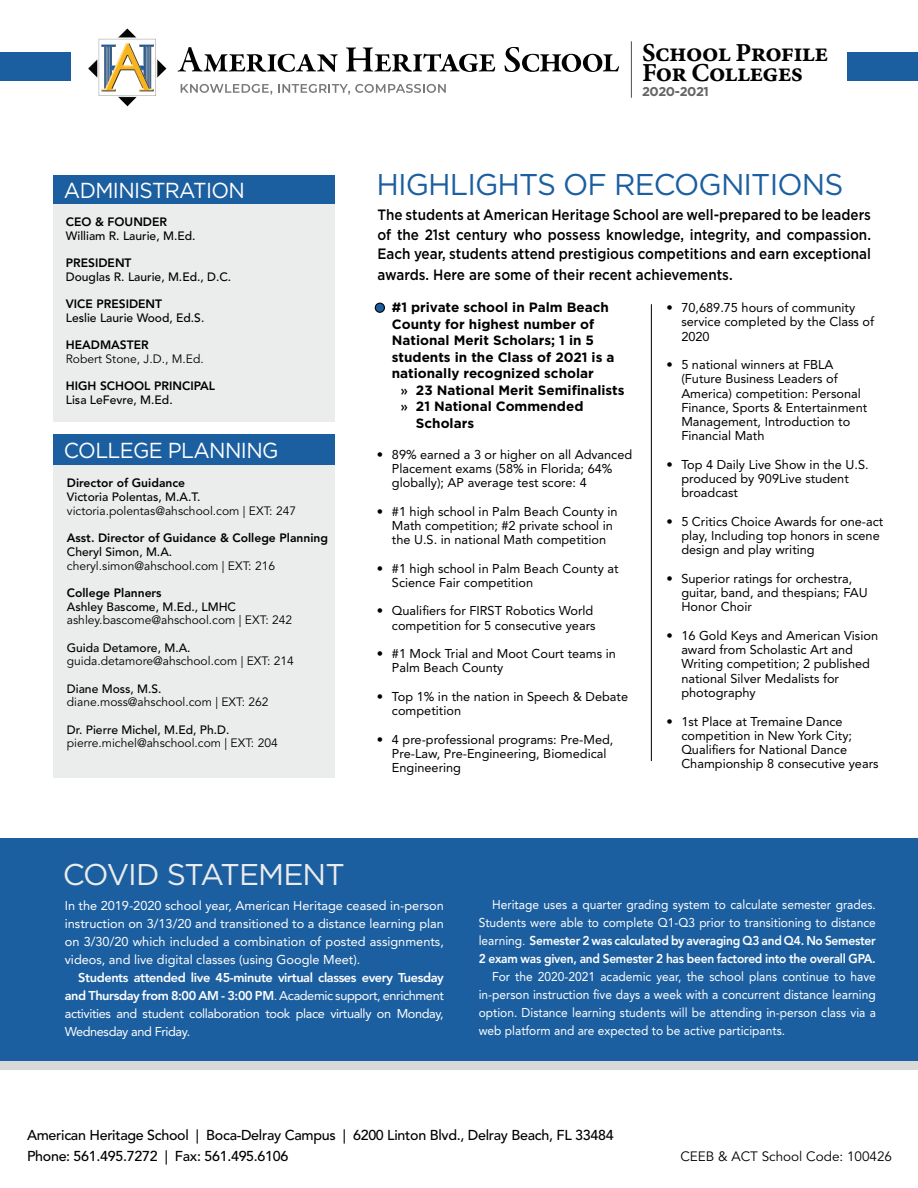
<style>
.page{position:relative;width:918px;height:1188px;background:#fff}
.page>*{position:absolute;margin:0;border:0;box-sizing:border-box;transform-origin:0 0}
.t1{font:30px "Gotham HTF";letter-spacing:-.03em;color:#1c5fa0}
.t2{font:30px "Gotham HTF";letter-spacing:-.03em;color:#ebecec}
.t3{font:25.95px/19.8px "Minion Pro Bold Capt";letter-spacing:-.03em;color:#000}
.t4{font:21.75px "Gotham HTF";letter-spacing:-.03em;color:#fff;scale:.96 1}
.t5{font:500 15px/19.5px "Gotham HTF";color:#000;text-align:justify;scale:.9 1}
.t6{font:500 14.25px/21px "Avenir LT Std";letter-spacing:-.02em;color:#000}
.t7{font:700 13.5px/16.5px "Gotham HTF";color:#000}
.t8{font:13.5px "Avenir LT Std";color:#000}
.t9{font:12.75px/14.2px "Avenir LT Std";color:#000}
.t10{font:12.75px/18px "Avenir LT Std";color:#fff;text-align:justify;scale:.94 1}
.t11{font:12.75px/18px "Avenir LT Std";color:#fff;text-align:justify}
.t12{font:700 12.75px "Gotham HTF";letter-spacing:-.03em;color:#636466}
.t13{font:12px "Avenir LT Std";color:#000}
.t14{font:500 12px "Avenir LT Std";color:#000}
.t15{font:800 12px "Avenir LT Std";color:#000}
.s1{font-family:"Avenir";font-weight:800}
.s2{font-weight:800}
.s3{font-style:inherit}
</style>
<div class="page">
<div style="left:53px;top:465px;width:282px;height:313px;background:#ebecec"></div>
<div style="left:53px;top:175px;width:282px;height:30px;background:#1c5fa0"></div>
<div style="left:53px;top:434px;width:282px;height:30px;background:#1c5fa0"></div>
<div style="left:0;top:848px;width:918px;height:222px;background:#d9d9d9"></div>
<div style="left:0;top:838px;width:918px;height:223px;background:#1c5fa0"></div>
<svg style="left:178px;top:47px;width:160px;height:25px"></svg>
<svg style="left:346px;top:47px;width:149px;height:25px"></svg>
<svg style="left:505px;top:47px;width:114px;height:25px"></svg>
<svg style="left:181px;top:84px;width:91px;height:11px"></svg>
<svg style="left:278px;top:84px;width:168px;height:11px"></svg>
<hr style="left:631px;top:41px;width:1px;height:57px;background:#4d4d4f">
<svg style="left:88px;top:28px;width:79px;height:79px"></svg>
<div style="left:848px;top:53px;width:70px;height:28px;background:#1c5fa0"></div>
<div style="left:0;top:53px;width:70px;height:28px;background:#1c5fa0"></div>
<div style="left:53px;top:205px;width:282px;height:217px;background:#ebecec"></div>
<hr style="left:651px;top:304px;width:1px;height:457px;background:#000">
<div style="left:375px;top:303px;width:9px;height:9px;background:#1c5fa0;border-radius:50%"></div>
<div style="left:375px;top:303px;width:10px;height:10px;border:1px solid #000;border-radius:50%"></div>
<h3 class="t4" style="left:64px;top:178px;width:190px">ADMINISTRATION</h3>
<p class="t15" style="left:66px;top:215px;width:103px">CEO &amp; FOUNDER</p>
<p class="t14" style="left:66px;top:229px;width:131px">William R. Laurie, M.Ed.</p>
<p class="t15" style="left:66px;top:256px;width:67px">PRESIDENT</p>
<p class="t14" style="left:66px;top:270px;width:167px">Douglas R. Laurie, M.Ed., D.C.</p>
<p class="t15" style="left:66px;top:297px;width:98px">VICE PRESIDENT</p>
<p class="t14" style="left:66px;top:311px;width:140px">Leslie Laurie Wood, Ed.S.</p>
<p class="t15" style="left:66px;top:338px;width:84px">HEADMASTER</p>
<p class="t13" style="left:66px;top:352px;width:139px">Robert Stone, J.D., M.Ed.</p>
<p class="t15" style="left:66px;top:379px;width:151px">HIGH SCHOOL PRINCIPAL</p>
<p class="t14" style="left:66px;top:393px;width:108px">Lisa LeFevre, M.Ed.</p>
<h3 class="t4" style="left:64px;top:438px;width:225px">COLLEGE PLANNING</h3>
<p class="t15" style="left:67px;top:476px;width:120px">Director of Guidance</p>
<p class="t14" style="left:67px;top:490px;width:135px">Victoria Polentas, M.A.T.</p>
<p class="t13" style="left:67px;top:504px;width:231px">victoria.polentas@ahschool.com | EXT: 247</p>
<p class="t15" style="left:67px;top:531px;width:263px">Asst. Director of Guidance &amp; College Planning</p>
<p class="t14" style="left:67px;top:545px;width:107px">Cheryl Simon, M.A.</p>
<p class="t13" style="left:67px;top:558px;width:210px">cheryl.simon@ahschool.com | EXT: 216</p>
<p class="t15" style="left:67px;top:586px;width:96px">College Planners</p>
<p class="t14" style="left:67px;top:599px;width:171px">Ashley Bascome, M.Ed., LMHC</p>
<p class="t13" style="left:67px;top:613px;width:227px">ashley.bascome@ahschool.com | EXT: 242</p>
<p class="t14" style="left:67px;top:641px;width:125px">Guida Detamore, M.A.</p>
<p class="t13" style="left:67px;top:654px;width:229px">guida.detamore@ahschool.com | EXT: 214</p>
<p class="t14" style="left:67px;top:682px;width:96px">Diane Moss, M.S.</p>
<p class="t13" style="left:67px;top:695px;width:203px">diane.moss@ahschool.com | EXT: 262</p>
<p class="t14" style="left:67px;top:723px;width:164px">Dr. Pierre Michel, M.Ed, Ph.D.</p>
<p class="t13" style="left:67px;top:736px;width:212px">pierre.michel@ahschool.com | EXT: 204</p>
<h2 class="t3" style="left:642px;top:44px;width:188px">School Profile<br>For Colleges</h2>
<p class="t12" style="left:642px;top:84px;width:68px">2020-2021</p>
<h1 class="t1" style="left:376px;top:168px;width:468px">HIGHLIGHTS OF RECOGNITIONS</h1>
<p class="t5" style="left:377px;top:205px;width:550px">The students at American Heritage School are well-prepared to be leaders of the 21st century who possess knowledge, integrity, and compassion.<br>Each year, students attend prestigious competitions and earn exceptional</p>
<p class="t5" style="left:377px;top:265px;width:396px">awards. Here are some of their recent achievements.</p>
<p class="t7" style="left:392px;top:299px;width:224px">#1 private school in Palm Beach<br>County for highest number of<br>National Merit Scholars; 1 in 5 students in the Class of 2021 is a nationally recognized scholar</p>
<p class="t7" style="left:401px;top:382px;width:225px"><span class="s1">»</span> 23 National Merit Semifinalists</p>
<p class="t7" style="left:401px;top:398px;width:184px"><span class="s1">»</span> 21 National Commended</p>
<p class="t7" style="left:416px;top:415px;width:60px">Scholars</p>
<p class="t9" style="left:392px;top:447px;width:242px;text-indent:-15px">• 89% earned a 3 or higher on all Advanced<br>Placement exams (58% in Florida; 64% globally); AP average test score: 4</p>
<p class="t9" style="left:392px;top:504px;width:227px;text-indent:-15px">• #1 high school in Palm Beach County in<br>Math competition; #2 private school in the U.S. in national Math competition</p>
<p class="t9" style="left:392px;top:561px;width:228px;text-indent:-15px">• #1 high school in Palm Beach County at<br>Science Fair competition</p>
<p class="t9" style="left:377px;top:604px;width:220px;text-align:right">• Qualifiers for FIRST Robotics World competition for 5 consecutive years</p>
<p class="t9" style="left:392px;top:647px;width:225px;text-indent:-15px">• #1 Mock Trial and Moot Court teams in<br>Palm Beach County</p>
<p class="t9" style="left:392px;top:689px;width:238px;text-indent:-15px">• Top 1% in the nation in Speech &amp; Debate competition</p>
<p class="t9" style="left:392px;top:732px;width:223px;text-indent:-15px">• 4 pre-professional programs: Pre-Med,<br>Pre-Law, Pre-Engineering, Biomedical<br>Engineering</p>
<p class="t9" style="left:681px;top:301px;width:194px;text-indent:-15px">• 70,689.75 hours of community service completed by the Class of<br>2020</p>
<p class="t9" style="left:681px;top:358px;width:187px;text-indent:-15px">• 5 national winners at FBLA (Future Business Leaders of<br>America) competition: Personal<br>Finance, Sports &amp; Entertainment<br>Management, Introduction to<br>Financial Math</p>
<p class="t9" style="left:681px;top:458px;width:189px;text-indent:-15px">• Top 4 Daily Live Show in the U.S. produced by 909Live student broadcast</p>
<p class="t9" style="left:681px;top:515px;width:204px;text-indent:-15px">• 5 Critics Choice Awards for one-act play, Including top honors in scene design and play writing</p>
<p class="t9" style="left:681px;top:572px;width:188px;text-indent:-15px">• Superior ratings for orchestra, guitar, band, and thespians; FAU<br>Honor Choir</p>
<p class="t9" style="left:681px;top:629px;width:198px;text-indent:-15px">• 16 Gold Keys and American Vision award from Scholastic Art and<br>Writing competition; 2 published national Silver Medalists for photography</p>
<p class="t9" style="left:681px;top:714px;width:199px;text-indent:-15px">• 1st Place at Tremaine Dance competition in New York City;<br>Qualifiers for National Dance<br>Championship 8 consecutive years</p>
<h1 class="t2" style="left:63px;top:858px;width:284px">COVID STATEMENT</h1>
<p class="t11" style="left:65px;top:897px;width:381px">In the 2019-2020 school year, American Heritage ceased in-person instruction on 3/13/20 and transitioned to a distance learning plan on 3/30/20 which included a combination of posted assignments, videos, and live digital classes (using Google Meet).</p>
<p class="t11" style="left:65px;top:969px;width:381px;text-indent:14px"><span class="s2">Students attended live 45-minute virtual classes every Tuesday and Thursday from 8:00 AM - 3:00 PM</span><span class="s3">.</span> Academic support, enrichment activities and student collaboration took place virtually on Monday, Wednesday and Friday.</p>
<p class="t10" style="left:479px;top:896px;width:424px;text-indent:13px">Heritage uses a quarter grading system to calculate semester grades.<br>Students were able to complete Q1-Q3 prior to transitioning to distance learning<span class="s3">.</span> <span class="s2">Semester 2 was calculated by averaging Q3 and Q4. No Semester 2 exam was given, and Semester 2 has been factored into the overall GPA.</span></p>
<p class="t10" style="left:479px;top:968px;width:424px;text-indent:13px">For the 2020-2021 academic year, the school plans continue to have in-person instruction five days a week with a concurrent distance learning option. Distance learning students will be attending in-person class via a web platform and are expected to be active participants.</p>
<p class="t6" style="left:27px;top:1125px;width:588px">American Heritage School | Boca-Delray Campus | 6200 Linton Blvd., Delray Beach, FL 33484<br>Phone: 561.495.7272 | Fax: 561.495.6106</p>
<p class="t8" style="left:680px;top:1149px;width:213px">CEEB &amp; ACT School Code: 100426</p>
</div>
